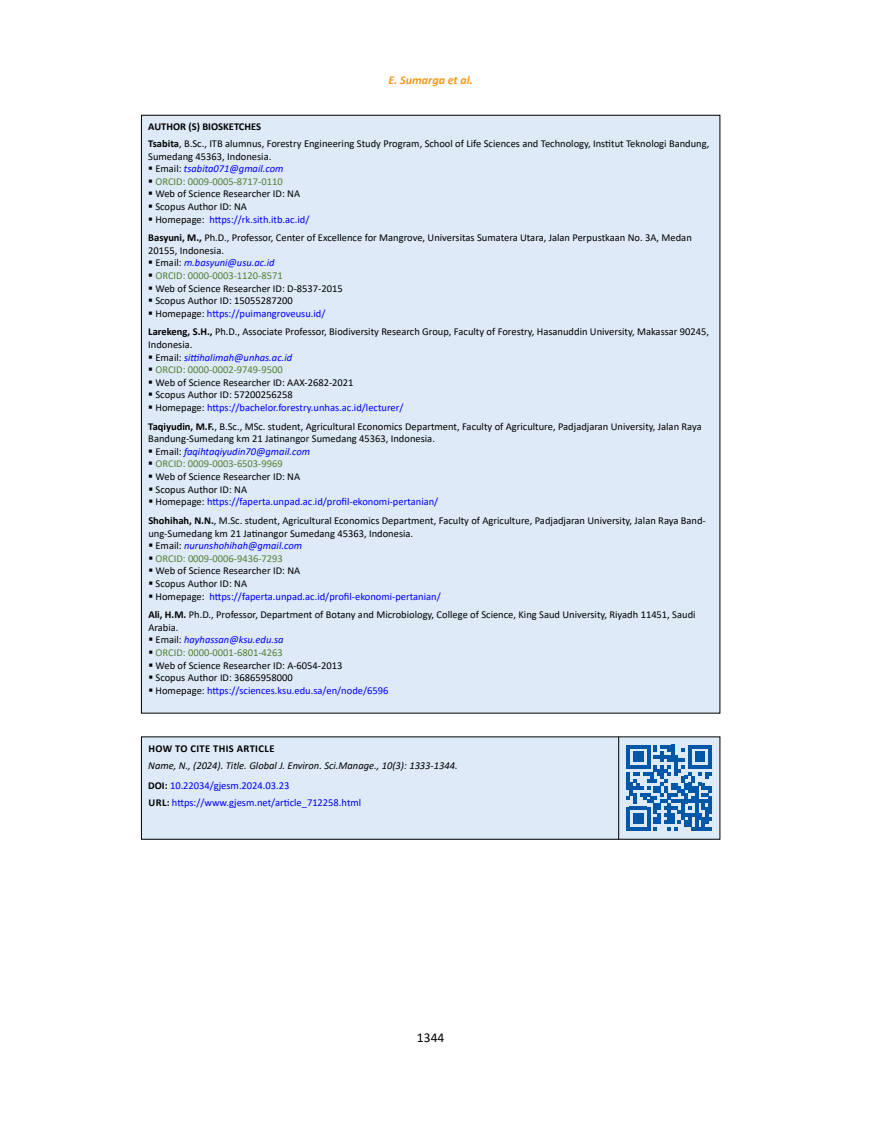
<style>
.page{position:relative;width:872px;height:1127px;background:#fff}
.page>*{position:absolute;margin:0;border:0;box-sizing:border-box;transform-origin:0 0}
.t1{font:13.5px "Calibri";color:#000}
.t2{font:italic 700 12px "Calibri";color:#f8991d}
.t3{font:10.5px/18.6px "Calibri";color:#000}
.t4{font:italic 10.5px "Calibri";color:#00f}
.t5{font:10.5px "Calibri";color:#538135}
.t6{font:10.5px "Calibri";color:#00f}
.t7{font:italic 10.5px/20.1px "Calibri";color:#000}
.t8{font:700 10.5px "Calibri";letter-spacing:.04em;color:#000}
.s1{font-weight:700}
.s2{color:#000}
.s3{font-style:normal;color:#000}
.s4{color:#00f}
.s5{font-weight:700;font-style:normal}
.s6{font-style:normal;color:#00f}
.s7{font-weight:700;color:#000}
</style>
<div class="page">
<div style="left:141px;top:115px;width:579px;height:598px;background:#deeaf7"></div>
<div style="left:141px;top:737px;width:579px;height:102px;background:#deeaf7"></div>
<hr style="left:618px;top:737px;width:1px;height:102px;background:#000">
<svg style="left:626px;top:745px;width:86px;height:85px"></svg>
<p class="t2" style="left:388px;top:72px;width:86px">E. Sumarga et al.</p>
<p class="t3" style="left:148px;top:118px;width:563px;line-height:17.1px"><span class="s1">AUTHOR (S) BIOSKETCHES<br>Tsabita</span>, B.Sc., ITB alumnus, Forestry Engineering Study Program, School of Life Sciences and Technology, Institut Teknologi Bandung,</p>
<p class="t3" style="left:148px;top:147px;width:125px">Sumedang 45363, Indonesia.</p>
<p class="t4" style="left:148px;top:161px;width:137px"><span class="s2">▪</span> <span class="s3">Email:</span> tsabita071@gmail.com</p>
<p class="t5" style="left:148px;top:174px;width:136px"><span class="s2">▪</span> ORCID: 0009-0005-8717-0110</p>
<p class="t3" style="left:148px;top:184px;width:153px">▪ Web of Science Researcher ID: NA</p>
<p class="t3" style="left:148px;top:197px;width:100px">▪ Scopus Author ID: NA</p>
<p class="t3" style="left:148px;top:210px;width:545px">▪ Homepage: <span class="s4">https://rk.sith.itb.ac.id/<br></span><span class="s1">Basyuni, M.,</span> Ph.D., Professor, Center of Excellence for Mangrove, Universitas Sumatera Utara, Jalan Perpustkaan No. 3A, Medan</p>
<p class="t3" style="left:148px;top:241px;width:77px">20155, Indonesia.</p>
<p class="t4" style="left:148px;top:256px;width:128px"><span class="s2">▪</span> <span class="s3">Email:</span> m.basyuni@usu.ac.id</p>
<p class="t5" style="left:148px;top:268px;width:136px"><span class="s2">▪</span> ORCID: 0000-0003-1120-8571</p>
<p class="t3" style="left:148px;top:279px;width:196px">▪ Web of Science Researcher ID: D-8537-2015</p>
<p class="t3" style="left:148px;top:291px;width:146px">▪ Scopus Author ID: 15055287200</p>
<p class="t3" style="left:148px;top:304px;width:562px">▪ Homepage: <span class="s4">https://puimangroveusu.id/<br></span><span class="s1">Larekeng, S.H.,</span> Ph.D., Associate Professor, Biodiversity Research Group, Faculty of Forestry, Hasanuddin University, Makassar 90245,</p>
<p class="t3" style="left:148px;top:335px;width:46px">Indonesia.</p>
<p class="t4" style="left:148px;top:350px;width:145px"><span class="s2">▪</span> <span class="s3">Email:</span> sittihalimah@unhas.ac.id</p>
<p class="t5" style="left:148px;top:362px;width:136px"><span class="s2">▪</span> ORCID: 0000-0002-9749-9500</p>
<p class="t3" style="left:148px;top:373px;width:207px">▪ Web of Science Researcher ID: AAX-2682-2021</p>
<p class="t3" style="left:148px;top:385px;width:146px">▪ Scopus Author ID: 57200256258</p>
<p class="t3" style="left:148px;top:398px;width:555px">▪ Homepage: <span class="s4">https://bachelor.forestry.unhas.ac.id/lecturer/<br></span><span class="s1">Taqiyudin, M.F.</span>, B.Sc., MSc. student, Agricultural Economics Department, Faculty of Agriculture, Padjadjaran University, Jalan Raya</p>
<p class="t3" style="left:148px;top:429px;width:288px">Bandung-Sumedang km 21 Jatinangor Sumedang 45363, Indonesia.</p>
<p class="t4" style="left:148px;top:444px;width:163px"><span class="s2">▪</span> <span class="s3">Email:</span> faqihtaqiyudin70@gmail.com</p>
<p class="t5" style="left:148px;top:457px;width:136px"><span class="s2">▪</span> ORCID: 0009-0003-6503-9969</p>
<p class="t3" style="left:148px;top:467px;width:153px">▪ Web of Science Researcher ID: NA</p>
<p class="t3" style="left:148px;top:480px;width:100px">▪ Scopus Author ID: NA</p>
<p class="t3" style="left:148px;top:492px;width:559px">▪ Homepage: <span class="s4">https://faperta.unpad.ac.id/profil-ekonomi-pertanian/<br></span><span class="s1">Shohihah, N.N.</span>, M.Sc. student, Agricultural Economics Department, Faculty of Agriculture, Padjadjaran University, Jalan Raya Band-</p>
<p class="t3" style="left:148px;top:523px;width:266px">ung-Sumedang km 21 Jatinangor Sumedang 45363, Indonesia.</p>
<p class="t4" style="left:148px;top:538px;width:155px"><span class="s2">▪</span> <span class="s3">Email:</span> nurunshohihah@gmail.com</p>
<p class="t5" style="left:148px;top:551px;width:136px"><span class="s2">▪</span> ORCID: 0009-0006-9436-7293</p>
<p class="t3" style="left:148px;top:561px;width:153px">▪ Web of Science Researcher ID: NA</p>
<p class="t3" style="left:148px;top:574px;width:100px">▪ Scopus Author ID: NA</p>
<p class="t3" style="left:148px;top:586px;width:549px">▪ Homepage: <span class="s4">https://faperta.unpad.ac.id/profil-ekonomi-pertanian/<br></span><span class="s1">Ali, H.M.</span> Ph.D., Professor, Department of Botany and Microbiology, College of Science, King Saud University, Riyadh 11451, Saudi</p>
<p class="t3" style="left:148px;top:618px;width:32px">Arabia.</p>
<p class="t4" style="left:148px;top:632px;width:137px"><span class="s2">▪</span> <span class="s3">Email:</span> hayhassan@ksu.edu.sa</p>
<p class="t5" style="left:148px;top:645px;width:136px"><span class="s2">▪</span> ORCID: 0000-0001-6801-4263</p>
<p class="t3" style="left:148px;top:655px;width:195px">▪ Web of Science Researcher ID: A-6054-2013</p>
<p class="t3" style="left:148px;top:668px;width:146px">▪ Scopus Author ID: 36865958000</p>
<p class="t6" style="left:148px;top:683px;width:241px"><span class="s2">▪ Homepage:</span> https://sciences.ksu.edu.sa/en/node/6596</p>
<p class="t8" style="left:148px;top:740px;width:127px">HOW TO CITE THIS ARTICLE</p>
<p class="t7" style="left:148px;top:755px;width:311px">Name, N., (2024). Title. Global J. Environ. Sci.Manage., 10(3): 1333-1344.<br><span class="s5">DOI:</span> <span class="s6">10.22034/gjesm.2024.03.23</span></p>
<p class="t6" style="left:148px;top:795px;width:214px"><span class="s7">URL:</span> https://www.gjesm.net/article_712258.html</p>
<p class="t1" style="left:417px;top:1028px;width:29px">1344</p>
</div>
